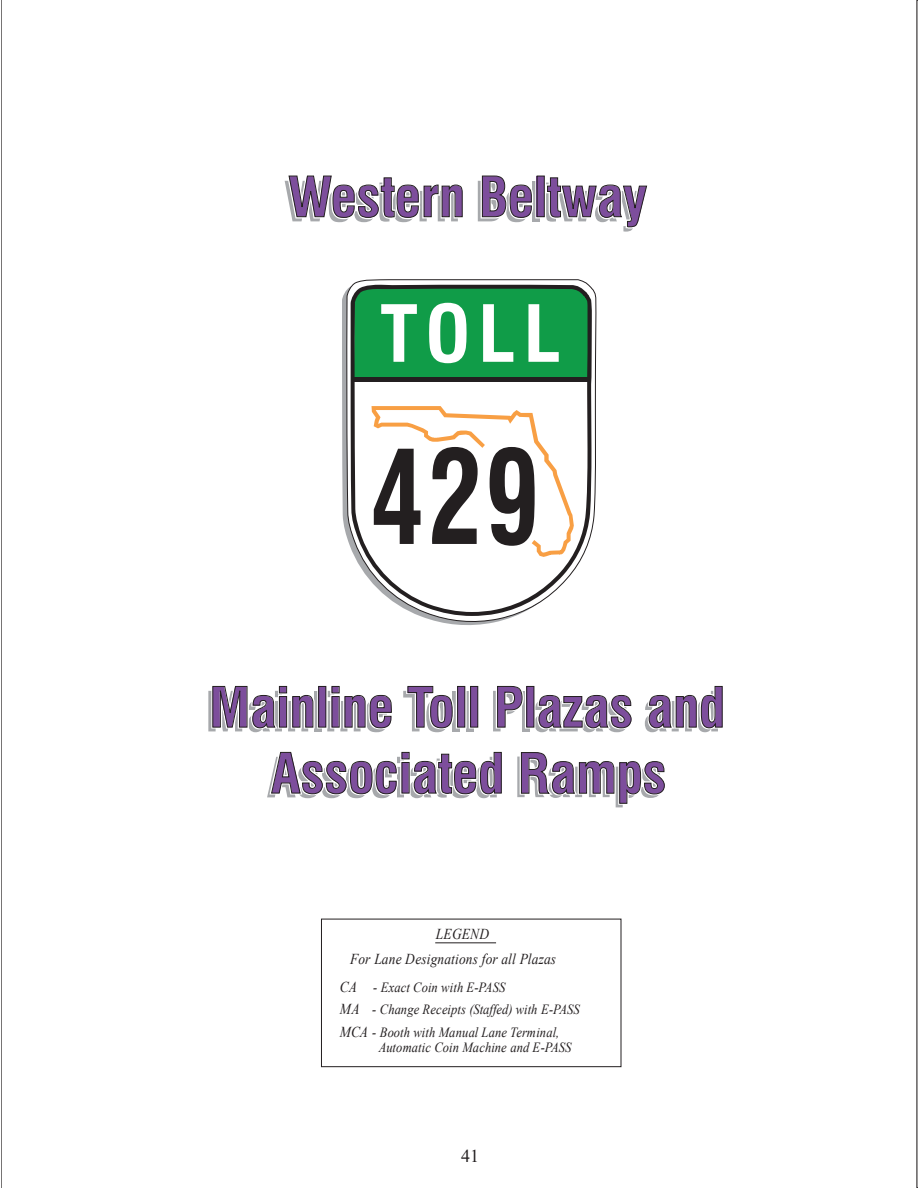
<style>
.page{position:relative;width:918px;height:1188px;background:#fff}
.page>*{position:absolute;margin:0;border:0;box-sizing:border-box;transform-origin:0 0}
.t1{font:700 condensed 128.1px "Swiss 721 BT";color:#231f20;scale:.85 1}
.t2{font:700 condensed 54px/66px "Swiss 721 BT";color:#7d4e9c;text-align:center}
.t3{font:18px "Times New Roman";color:#231f20}
.t4{font:italic 15.15px/25.2px "Times New Roman";color:#231f20;scale:.89 1}
.t5{font:italic 14.1px/22.5px "Times New Roman";color:#231f20;scale:.89 1}
.s1{font-size:15.15px}
</style>
<div class="page">
<svg style="left:916px;top:0;width:1px;height:1188px"></svg>
<svg style="left:342px;top:290px;width:141px;height:335px;fill:#a7a9ac"></svg>
<svg style="left:347px;top:279px;width:250px;height:345px"></svg>
<svg style="left:351px;top:285px;width:241px;height:331px"></svg>
<hr style="left:353px;top:378px;width:237px;height:4px;background:#231f20">
<svg style="left:288px;top:175px;width:360px;height:53px"></svg>
<svg style="left:1px;top:0;width:1px;height:1188px"></svg>
<div style="left:321px;top:919px;width:300px;height:148px;border:1px solid #231f20"></div>
<hr style="left:435px;top:942px;width:61px;height:1px;background:#231f20">
<svg style="left:212px;top:685px;width:267px;height:44px"></svg>
<div style="left:457px;top:686px;width:8px;height:41px;border:1px solid #231f20"></div>
<div style="left:470px;top:686px;width:8px;height:41px;border:1px solid #231f20"></div>
<svg style="left:497px;top:685px;width:226px;height:44px"></svg>
<svg style="left:271px;top:751px;width:231px;height:44px"></svg>
<svg style="left:520px;top:752px;width:145px;height:52px"></svg>
<h2 class="t2" style="left:288px;top:164px;width:361px">Western Beltway</h2>
<h1 class="t1" style="left:370px;top:421px;width:201px">429</h1>
<h2 class="t2" style="left:209px;top:675px;width:518px">Mainline Toll Plazas and<br>Associated Ramps</h2>
<p class="t4" style="left:350px;top:921px;width:233px;text-indent:86px">LEGEND<br>For Lane Designations for all Plazas</p>
<p class="t5" style="left:340px;top:976px;width:271px"><span class="s1">CA</span> - Exact Coin with E-PASS<br><span class="s1">MA</span> - Change Receipts (Staffed) with E-PASS<br><span class="s1">MCA</span> - Booth with Manual Lane Terminal,</p>
<p class="t5" style="left:379px;top:1036px;width:218px">Automatic Coin Machine and E-PASS</p>
<p class="t3" style="left:461px;top:1143px;width:19px">41</p>
</div>
